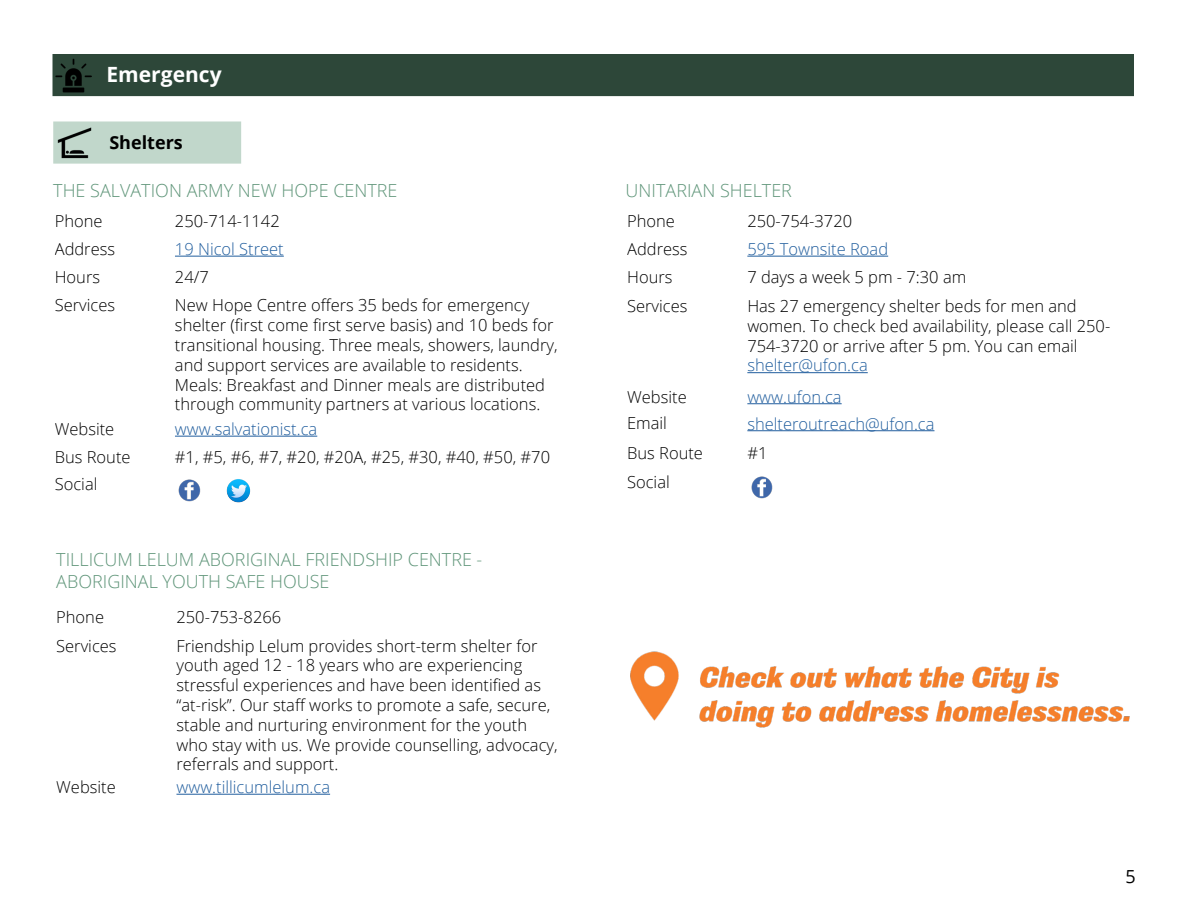
<style>
.page{position:relative;width:1188px;height:918px;background:#fff}
.page>*{position:absolute;margin:0;border:0;box-sizing:border-box;transform-origin:0 0}
.t1{font:700 21px "Open Sans";color:#fff}
.t2{font:300 18px/21.6px "Open Sans";color:#5f9579}
.t3{font:700 18px "Open Sans";color:#000}
.t4{font:18px "Open Sans";color:#000}
.t5{font:300 16.5px/19.8px "Open Sans";color:#000}
.t6{font:300 16.5px "Open Sans";color:#215e9e}
</style>
<div class="page">
<div style="left:53px;top:122px;width:188px;height:42px;background:#c1d7cb;border:2px solid #c1d7cb"></div>
<img style="left:57px;top:127px;width:35px;height:32px">
<div style="left:52px;top:54px;width:1082px;height:42px;background:#2d4739"></div>
<img style="left:56px;top:58px;width:36px;height:35px">
<hr style="left:747px;top:256px;width:141px;height:1px;background:#215e9e">
<hr style="left:747px;top:372px;width:121px;height:1px;background:#215e9e">
<hr style="left:747px;top:403px;width:95px;height:1px;background:#215e9e">
<hr style="left:747px;top:430px;width:187px;height:1px;background:#215e9e">
<img style="left:750px;top:476px;width:24px;height:24px;border-radius:12px">
<hr style="left:175px;top:256px;width:109px;height:1px;background:#215e9e">
<hr style="left:175px;top:436px;width:142px;height:1px;background:#215e9e">
<img style="left:178px;top:479px;width:23px;height:24px;border-radius:12px">
<img style="left:227px;top:479px;width:23px;height:24px;border-radius:12px">
<hr style="left:176px;top:794px;width:154px;height:1px;background:#215e9e">
<img style="left:630px;top:651px;width:500px;height:77px">
<p class="t1" style="left:106px;top:59px;width:117px">Emergency</p>
<p class="t3" style="left:109px;top:130px;width:75px">Shelters</p>
<p class="t2" style="left:53px;top:179px;width:346px">THE SALVATION ARMY NEW HOPE CENTRE</p>
<p class="t5" style="left:55px;top:210px;width:49px">Phone</p>
<p class="t5" style="left:175px;top:210px;width:106px">250-714-1142</p>
<p class="t5" style="left:55px;top:239px;width:62px">Address</p>
<p class="t6" style="left:175px;top:238px;width:110px">19 Nicol Street</p>
<p class="t5" style="left:55px;top:267px;width:47px">Hours</p>
<p class="t5" style="left:175px;top:267px;width:35px">24/7</p>
<p class="t5" style="left:55px;top:295px;width:62px">Services</p>
<p class="t5" style="left:175px;top:295px;width:384px">New Hope Centre offers 35 beds for emergency shelter (first come first serve basis) and 10 beds for transitional housing. Three meals, showers, laundry, and support services are available to residents.<br>Meals: Breakfast and Dinner meals are distributed through community partners at various locations.</p>
<p class="t5" style="left:55px;top:419px;width:61px">Website</p>
<p class="t6" style="left:175px;top:418px;width:144px">www.salvationist.ca</p>
<p class="t5" style="left:55px;top:446px;width:77px">Bus Route</p>
<p class="t5" style="left:175px;top:446px;width:377px">#1, #5, #6, #7, #20, #20A, #25, #30, #40, #50, #70</p>
<p class="t5" style="left:55px;top:474px;width:44px">Social</p>
<p class="t2" style="left:56px;top:549px;width:428px">TILLICUM LELUM ABORIGINAL FRIENDSHIP CENTRE -<br>ABORIGINAL YOUTH SAFE HOUSE</p>
<p class="t5" style="left:56px;top:607px;width:49px">Phone</p>
<p class="t5" style="left:176px;top:607px;width:106px">250-753-8266</p>
<p class="t5" style="left:56px;top:635px;width:62px">Services</p>
<p class="t5" style="left:176px;top:635px;width:383px">Friendship Lelum provides short-term shelter for youth aged 12 - 18 years who are experiencing stressful experiences and have been identified as “at-risk”. Our staff works to promote a safe, secure, stable and nurturing environment for the youth who stay with us. We provide counselling, advocacy, referrals and support.</p>
<p class="t5" style="left:56px;top:777px;width:61px">Website</p>
<p class="t6" style="left:176px;top:776px;width:155px">www.tillicumlelum.ca</p>
<p class="t2" style="left:626px;top:179px;width:168px">UNITARIAN SHELTER</p>
<p class="t5" style="left:627px;top:210px;width:49px">Phone</p>
<p class="t5" style="left:747px;top:210px;width:106px">250-754-3720</p>
<p class="t5" style="left:627px;top:239px;width:62px">Address</p>
<p class="t6" style="left:747px;top:238px;width:142px">595 Townsite Road</p>
<p class="t5" style="left:627px;top:267px;width:47px">Hours</p>
<p class="t5" style="left:747px;top:267px;width:220px">7 days a week 5 pm - 7:30 am</p>
<p class="t5" style="left:627px;top:296px;width:62px">Services</p>
<p class="t5" style="left:747px;top:296px;width:365px">Has 27 emergency shelter beds for men and women. To check bed availability, please call 250-<br>754-3720 or arrive after 5 pm. You can email</p>
<p class="t6" style="left:747px;top:354px;width:122px">shelter@ufon.ca</p>
<p class="t5" style="left:627px;top:386px;width:61px">Website</p>
<p class="t6" style="left:747px;top:385px;width:96px">www.ufon.ca</p>
<p class="t5" style="left:627px;top:413px;width:41px">Email</p>
<p class="t6" style="left:747px;top:412px;width:189px">shelteroutreach@ufon.ca</p>
<p class="t5" style="left:627px;top:442px;width:77px">Bus Route</p>
<p class="t5" style="left:747px;top:442px;width:22px">#1</p>
<p class="t5" style="left:627px;top:471px;width:44px">Social</p>
<p class="t4" style="left:1125px;top:864px;width:12px">5</p>
</div>
